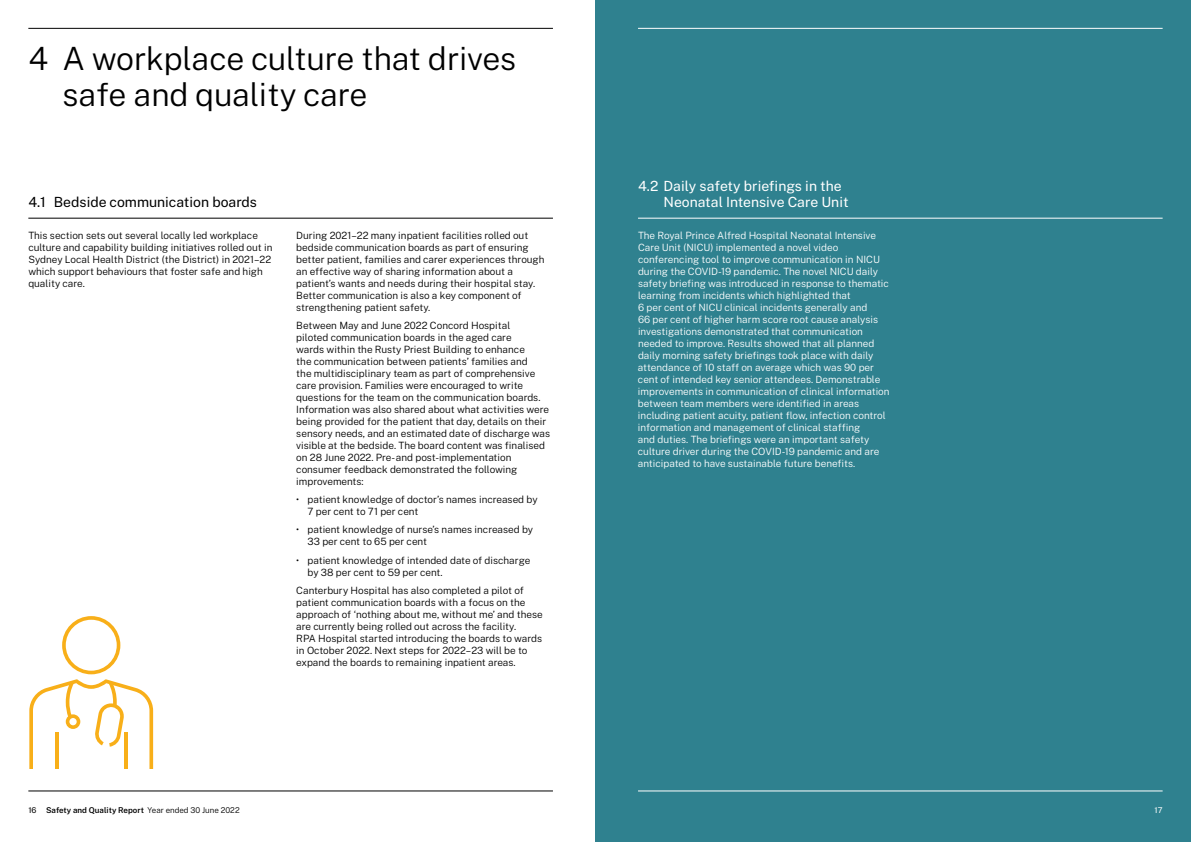
<style>
.page{position:relative;width:1191px;height:842px;background:#fff}
.page>*{position:absolute;margin:0;border:0;box-sizing:border-box;transform-origin:0 0}
.t1{font:300 32px/36px "Public Sans";letter-spacing:-.005em;color:#000}
.t2{font:14px/16px "Public Sans";color:#fff}
.t3{font:14px "Public Sans";color:#000}
.t4{font:300 10px/12px "Public Sans";color:#000}
.t5{font:300 10px/12px "Public Sans";color:#fff}
.t6{font:600 8px "Public Sans";color:#000}
.t7{font:8px "Public Sans";color:#fff}
.s1{font-weight:400}
.s2{font-weight:300}
</style>
<div class="page">
<div style="left:595px;top:0;width:596px;height:842px;background:#2f818f"></div>
<hr style="left:638px;top:791px;width:524px;height:1px;background:#fff">
<hr style="left:638px;top:28px;width:524px;height:1px;background:#fff">
<hr style="left:28px;top:791px;width:525px;height:1px;background:#000">
<hr style="left:28px;top:28px;width:525px;height:1px;background:#000">
<hr style="left:28px;top:218px;width:525px;height:1px;background:#000">
<hr style="left:638px;top:218px;width:524px;height:1px;background:#fff">
<svg style="left:29px;top:616px;width:124px;height:153px"></svg>
<h1 class="t1" style="left:62px;top:39px;width:455px;text-indent:-34px">4 A workplace culture that drives safe and quality care</h1>
<h2 class="t3" style="left:28px;top:192px;width:230px">4.1 Bedside communication boards</h2>
<h2 class="t2" style="left:663px;top:177px;width:187px;text-indent:-25px">4.2 Daily safety briefings in the<br>Neonatal Intensive Care Unit</h2>
<p class="t4" style="left:28px;top:229px;width:246px">This section sets out several locally led workplace culture and capability building initiatives rolled out in Sydney Local Health District (the District) in 2021–22 which support behaviours that foster safe and high quality care.</p>
<p class="t5" style="left:638px;top:229px;width:253px">The Royal Prince Alfred Hospital Neonatal Intensive Care Unit (NICU) implemented a novel video conferencing tool to improve communication in NICU during the COVID-19 pandemic. The novel NICU daily safety briefing was introduced in response to thematic learning from incidents which highlighted that<br>6 per cent of NICU clinical incidents generally and<br>66 per cent of higher harm score root cause analysis investigations demonstrated that communication needed to improve. Results showed that all planned daily morning safety briefings took place with daily attendance of 10 staff on average which was 90 per cent of intended key senior attendees. Demonstrable improvements in communication of clinical information between team members were identified in areas including patient acuity, patient flow, infection control information and management of clinical staffing<br>and duties. The briefings were an important safety culture driver during the COVID-19 pandemic and are anticipated to have sustainable future benefits.</p>
<p class="t4" style="left:296px;top:229px;width:250px">During 2021–22 many inpatient facilities rolled out bedside communication boards as part of ensuring better patient, families and carer experiences through an effective way of sharing information about a patient’s wants and needs during their hospital stay.<br>Better communication is also a key component of strengthening patient safety.</p>
<p class="t4" style="left:296px;top:319px;width:255px">Between May and June 2022 Concord Hospital<br>piloted communication boards in the aged care<br>wards within the Rusty Priest Building to enhance<br>the communication between patients’ families and<br>the multidisciplinary team as part of comprehensive care provision. Families were encouraged to write questions for the team on the communication boards.<br>Information was also shared about what activities were being provided for the patient that day, details on their sensory needs, and an estimated date of discharge was visible at the bedside. The board content was finalised on 28 June 2022. Pre-and post-implementation consumer feedback demonstrated the following improvements:</p>
<p class="t4" style="left:308px;top:493px;width:231px;text-indent:-11px">• patient knowledge of doctor’s names increased by<br>7 per cent to 71 per cent</p>
<p class="t4" style="left:308px;top:523px;width:227px;text-indent:-11px">• patient knowledge of nurse’s names increased by<br>33 per cent to 65 per cent</p>
<p class="t4" style="left:308px;top:553px;width:224px;text-indent:-11px">• patient knowledge of intended date of discharge by 38 per cent to 59 per cent.</p>
<p class="t4" style="left:296px;top:583px;width:248px">Canterbury Hospital has also completed a pilot of patient communication boards with a focus on the approach of ‘nothing about me, without me’ and these are currently being rolled out across the facility.<br>RPA Hospital started introducing the boards to wards in October 2022. Next steps for 2022–23 will be to expand the boards to remaining inpatient areas.</p>
<p class="t6" style="left:28px;top:804px;width:213px"><span class="s1">16</span> Safety and Quality Report <span class="s2">Year ended 30 June 2022</span></p>
<p class="t7" style="left:1154px;top:804px;width:10px">17</p>
</div>
